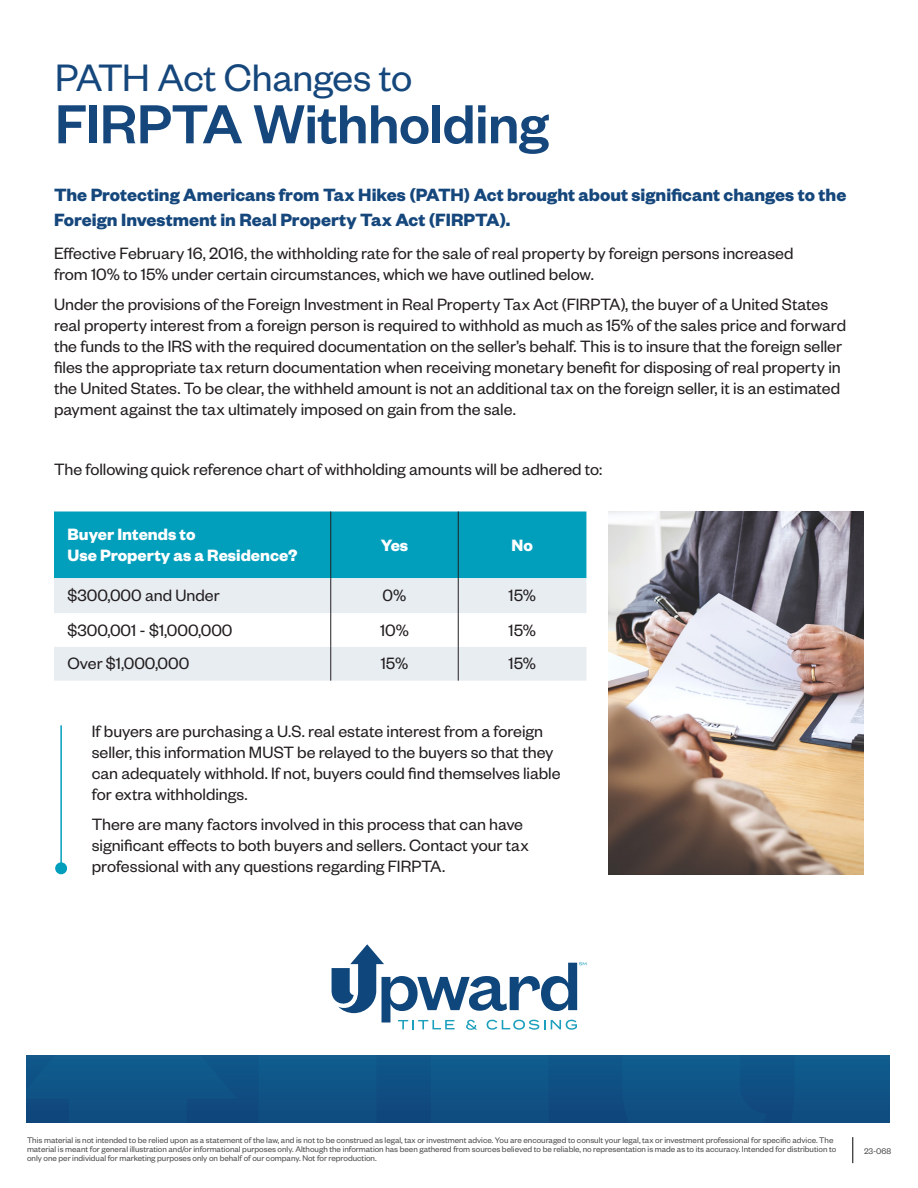
<style>
.page{position:relative;width:918px;height:1188px;background:#fff}
.page>*{position:absolute;margin:0;border:0;box-sizing:border-box;transform-origin:0 0}
.t1{font:500 60.3px "Founders Grotesk";letter-spacing:-.005em;color:#15477c}
.t2{font:42px "Founders Grotesk";letter-spacing:-.01em;color:#15477c}
.t3{font:700 19.5px/25.5px "Founders Grotesk";color:#15477c}
.t4{font:18px/21px "Founders Grotesk";color:#231f20}
.t5{font:700 18px/21px "Founders Grotesk";color:#fff}
.t6{font:9px/9px "Founders Grotesk";color:#4b4c4d}
</style>
<div class="page">
<div style="left:27px;top:1056px;width:863px;height:67px;background:#0f5183"></div>
<div style="left:27px;top:1056px;width:210px;height:15px;background:#0f5a8c"></div>
<div style="left:259px;top:1056px;width:340px;height:15px;background:#0f5a8c"></div>
<div style="left:622px;top:1056px;width:268px;height:15px;background:#0f5a8c"></div>
<svg style="left:852px;top:1137px;width:1px;height:26px"></svg>
<svg style="left:332px;top:944px;width:254px;height:86px"></svg>
<hr style="left:60px;top:725px;width:2px;height:146px;background:#029fbd">
<div style="left:55px;top:862px;width:12px;height:12px;background:#029fbd;border-radius:50%"></div>
<div style="left:54px;top:512px;width:532px;height:66px;background:#029fbd"></div>
<svg style="left:54px;top:578px;width:532px;height:103px;fill:#e8edf2"></svg>
<hr style="left:330px;top:511px;width:1px;height:67px;background:#231f20">
<hr style="left:458px;top:511px;width:1px;height:67px;background:#231f20">
<hr style="left:330px;top:578px;width:1px;height:35px;background:#231f20">
<hr style="left:458px;top:578px;width:1px;height:35px;background:#231f20">
<hr style="left:330px;top:613px;width:1px;height:34px;background:#231f20">
<hr style="left:458px;top:613px;width:1px;height:34px;background:#231f20">
<hr style="left:330px;top:647px;width:1px;height:34px;background:#231f20">
<hr style="left:458px;top:647px;width:1px;height:34px;background:#231f20">
<img style="left:608px;top:512px;width:255px;height:362px">
<p class="t2" style="left:55px;top:52px;width:359px">PATH Act Changes to</p>
<p class="t1" style="left:55px;top:86px;width:495px">FIRPTA Withholding</p>
<p class="t3" style="left:54px;top:181px;width:794px">The Protecting Americans from Tax Hikes (PATH) Act brought about significant changes to the<br>Foreign Investment in Real Property Tax Act (FIRPTA).</p>
<p class="t4" style="left:54px;top:242px;width:741px">Effective February 16, 2016, the withholding rate for the sale of real property by foreign persons increased from 10% to 15% under certain circumstances, which we have outlined below.</p>
<p class="t4" style="left:54px;top:293px;width:794px">Under the provisions of the Foreign Investment in Real Property Tax Act (FIRPTA), the buyer of a United States real property interest from a foreign person is required to withhold as much as 15% of the sales price and forward the funds to the IRS with the required documentation on the seller’s behalf. This is to insure that the foreign seller files the appropriate tax return documentation when receiving monetary benefit for disposing of real property in the United States. To be clear, the withheld amount is not an additional tax on the foreign seller, it is an estimated payment against the tax ultimately imposed on gain from the sale.</p>
<p class="t4" style="left:54px;top:458px;width:550px">The following quick reference chart of withholding amounts will be adhered to:</p>
<p class="t5" style="left:68px;top:523px;width:232px">Buyer Intends to<br>Use Property as a Residence?</p>
<p class="t5" style="left:381px;top:533px;width:29px">Yes</p>
<p class="t5" style="left:512px;top:533px;width:23px">No</p>
<p class="t4" style="left:68px;top:584px;width:154px">$300,000 and Under</p>
<p class="t4" style="left:383px;top:584px;width:25px">0%</p>
<p class="t4" style="left:509px;top:584px;width:29px">15%</p>
<p class="t4" style="left:68px;top:619px;width:167px">$300,001 - $1,000,000</p>
<p class="t4" style="left:380px;top:619px;width:30px">10%</p>
<p class="t4" style="left:509px;top:619px;width:29px">15%</p>
<p class="t4" style="left:68px;top:652px;width:123px">Over $1,000,000</p>
<p class="t4" style="left:381px;top:652px;width:29px">15%</p>
<p class="t4" style="left:509px;top:652px;width:29px">15%</p>
<p class="t4" style="left:92px;top:720px;width:470px">If buyers are purchasing a U.S. real estate interest from a foreign seller, this information MUST be relayed to the buyers so that they can adequately withhold. If not, buyers could find themselves liable for extra withholdings.</p>
<p class="t4" style="left:92px;top:813px;width:439px">There are many factors involved in this process that can have significant effects to both buyers and sellers. Contact your tax professional with any questions regarding FIRPTA.</p>
<p class="t6" style="left:27px;top:1136px;width:811px">This material is not intended to be relied upon as a statement of the law, and is not to be construed as legal, tax or investment advice. You are encouraged to consult your legal, tax or investment professional for specific advice. The material is meant for general illustration and/or informational purposes only. Although the information has been gathered from sources believed to be reliable, no representation is made as to its accuracy. Intended for distribution to only one per individual for marketing purposes only on behalf of our company. Not for reproduction.</p>
<p class="t6" style="left:864px;top:1146px;width:29px">23-068</p>
</div>
